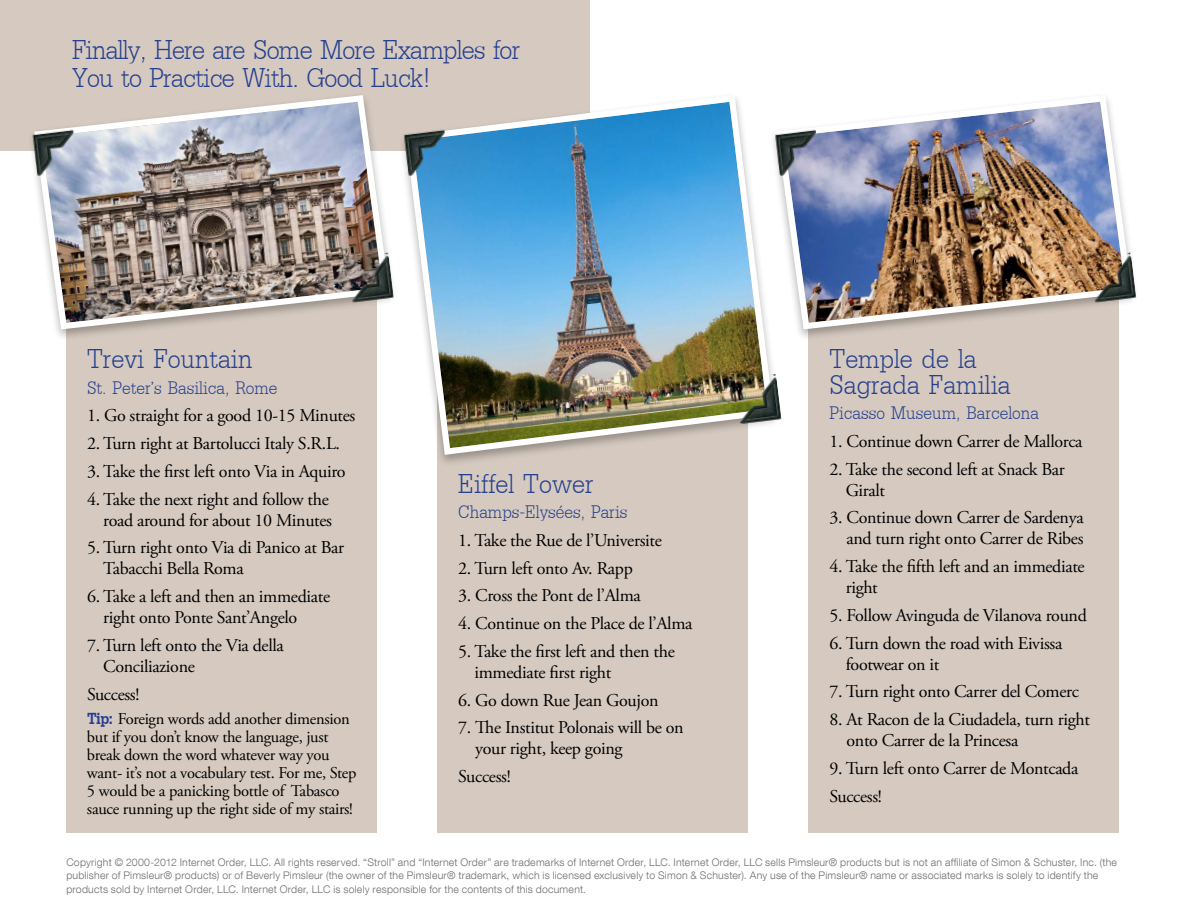
<style>
.page{position:relative;width:1188px;height:918px;background:#fff}
.page>*{position:absolute;margin:0;border:0;box-sizing:border-box;transform-origin:0 0}
.t1{font:40.5px/28.5px "Dillenia UPC";letter-spacing:-.02em;color:#25408f}
.t2{font:40.5px "Dillenia UPC";color:#25408f}
.t3{font:27px "Dillenia UPC";color:#25408f}
.t4{font:18px/21px "Adobe Garamond Pro";letter-spacing:-.02em;color:#000}
.t5{font:16.5px/18px "Adobe Garamond Pro";letter-spacing:-.02em;color:#000}
.t6{font:300 10.5px/13.5px "Helvetica Neue LT Com";letter-spacing:.02em;color:#6d6e71}
.s1{font-family:"Dillenia UPC Bold";font-size:25.5px;color:#25408f}
</style>
<div class="page">
<div style="left:0;top:0;width:590px;height:151px;background:#d6cac0"></div>
<div style="left:66px;top:210px;width:310px;height:623px;background:#d6cac0"></div>
<div style="left:438px;top:210px;width:310px;height:623px;background:#d6cac0"></div>
<div style="left:809px;top:210px;width:310px;height:623px;background:#d6cac0"></div>
<div style="left:27px;top:93px;width:370px;height:249px;background:#000;opacity:.3"></div>
<img style="left:31px;top:93px;width:362px;height:240px">
<div style="left:398px;top:92px;width:383px;height:375px;background:#000;opacity:.3"></div>
<img style="left:402px;top:92px;width:375px;height:366px">
<div style="left:770px;top:93px;width:369px;height:249px;background:#000;opacity:.3"></div>
<img style="left:773px;top:92px;width:362px;height:241px">
<img style="left:343px;top:253px;width:51px;height:52px">
<img style="left:731px;top:374px;width:51px;height:53px">
<img style="left:1086px;top:253px;width:51px;height:52px">
<img style="left:28px;top:126px;width:50px;height:50px">
<img style="left:399px;top:126px;width:51px;height:50px">
<img style="left:770px;top:126px;width:51px;height:50px">
<h1 class="t1" style="left:72px;top:35px;width:450px">Finally, Here are Some More Examples for<br>You to Practice With. Good Luck!</h1>
<h1 class="t2" style="left:87px;top:332px;width:167px">Trevi Fountain</h1>
<h2 class="t3" style="left:87px;top:370px;width:192px">St. Peter’s Basilica, Rome</h2>
<p class="t4" style="left:87px;top:406px;width:270px">1. Go straight for a good 10-15 Minutes</p>
<p class="t4" style="left:87px;top:433px;width:255px">2. Turn right at Bartolucci Italy S.R.L.</p>
<p class="t4" style="left:87px;top:461px;width:260px">3. Take the first left onto Via in Aquiro</p>
<p class="t4" style="left:87px;top:489px;width:247px;text-align:right">4. Take the next right and follow the road around for about 10 Minutes</p>
<p class="t4" style="left:103px;top:538px;width:242px;text-indent:-16px">5. Turn right onto Via di Panico at Bar<br>Tabacchi Bella Roma</p>
<p class="t4" style="left:103px;top:586px;width:228px;text-indent:-16px">6. Take a left and then an immediate right onto Ponte Sant’Angelo</p>
<p class="t4" style="left:103px;top:635px;width:182px;text-indent:-16px">7. Turn left onto the Via della<br>Conciliazione</p>
<p class="t4" style="left:87px;top:684px;width:54px">Success!</p>
<p class="t5" style="left:87px;top:711px;width:271px"><span class="s1">Tip:</span> Foreign words add another dimension but if you don’t know the language, just break down the word whatever way you want- it’s not a vocabulary test. For me, Step 5 would be a panicking bottle of Tabasco sauce running up the right side of my stairs!</p>
<h1 class="t2" style="left:458px;top:457px;width:137px">Eiffel Tower</h1>
<h2 class="t3" style="left:458px;top:494px;width:171px">Champs-Elysées, Paris</h2>
<p class="t4" style="left:458px;top:530px;width:205px">1. Take the Rue de l’Universite</p>
<p class="t4" style="left:458px;top:558px;width:176px">2. Turn left onto Av. Rapp</p>
<p class="t4" style="left:458px;top:586px;width:184px">3. Cross the Pont de l’Alma</p>
<p class="t4" style="left:458px;top:613px;width:236px">4. Continue on the Place de l’Alma</p>
<p class="t4" style="left:474px;top:641px;width:202px;text-indent:-16px">5. Take the first left and then the immediate first right</p>
<p class="t4" style="left:458px;top:690px;width:202px">6. Go down Rue Jean Goujon</p>
<p class="t4" style="left:475px;top:718px;width:210px;text-indent:-17px">7. The Institut Polonais will be on your right, keep going</p>
<p class="t4" style="left:458px;top:766px;width:54px">Success!</p>
<h1 class="t2" style="left:830px;top:332px;width:149px">Temple de la</h1>
<h1 class="t2" style="left:830px;top:358px;width:183px">Sagrada Familia</h1>
<h2 class="t3" style="left:830px;top:395px;width:211px">Picasso Museum, Barcelona</h2>
<p class="t4" style="left:830px;top:431px;width:255px">1. Continue down Carrer de Mallorca</p>
<p class="t4" style="left:846px;top:459px;width:221px;text-indent:-16px">2. Take the second left at Snack Bar<br>Giralt</p>
<p class="t4" style="left:830px;top:508px;width:256px;text-align:right">3. Continue down Carrer de Sardenya and turn right onto Carrer de Ribes</p>
<p class="t4" style="left:846px;top:556px;width:241px;text-indent:-16px">4. Take the fifth left and an immediate right</p>
<p class="t4" style="left:830px;top:605px;width:259px">5. Follow Avinguda de Vilanova round</p>
<p class="t4" style="left:846px;top:633px;width:218px;text-indent:-16px">6. Turn down the road with Eivissa footwear on it</p>
<p class="t4" style="left:830px;top:682px;width:251px">7. Turn right onto Carrer del Comerc</p>
<p class="t4" style="left:847px;top:710px;width:245px;text-indent:-17px">8. At Racon de la Ciudadela, turn right onto Carrer de la Princesa</p>
<p class="t4" style="left:830px;top:755px;width:250px;line-height:27.8px">9. Turn left onto Carrer de Montcada<br>Success!</p>
<p class="t6" style="left:66px;top:855px;width:1052px">Copyright © 2000-2012 Internet Order, LLC. All rights reserved. “Stroll” and “Internet Order” are trademarks of Internet Order, LLC. Internet Order, LLC sells Pimsleur® products but is not an affiliate of Simon &amp; Schuster, Inc. (the publisher of Pimsleur® products) or of Beverly Pimsleur (the owner of the Pimsleur® trademark, which is licensed exclusively to Simon &amp; Schuster). Any use of the Pimsleur® name or associated marks is solely to identify the products sold by Internet Order, LLC. Internet Order, LLC is solely responsible for the contents of this document.</p>
</div>
